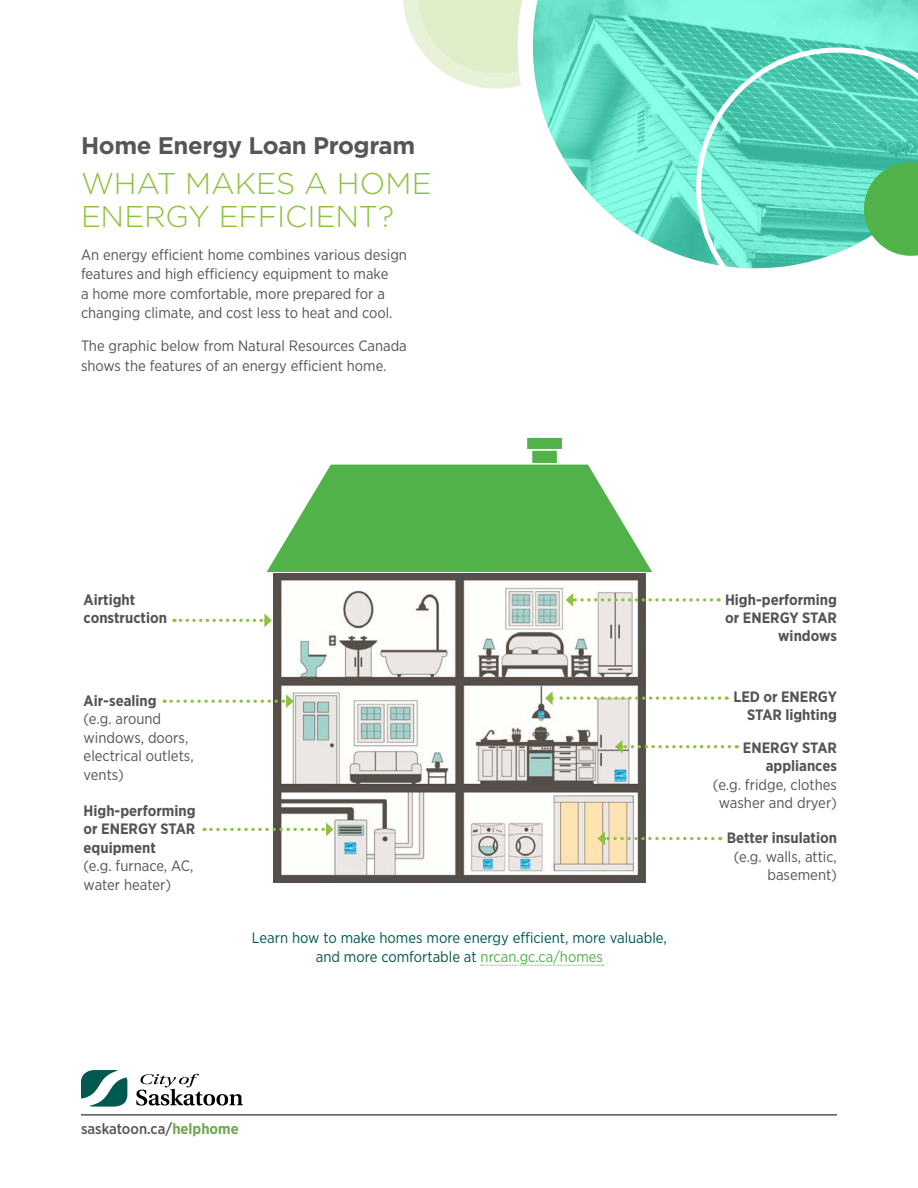
<style>
.page{position:relative;width:918px;height:1188px;background:#fff}
.page>*{position:absolute;margin:0;border:0;box-sizing:border-box;transform-origin:0 0}
.t1{font:300 30px/33px "Gotham";letter-spacing:-.005em;color:#8ec13f}
.t2{font:700 24px "Gotham";letter-spacing:-.02em;color:#54565a}
.t3{font:15px/18.5px "Gotham Narrow";color:#545456}
.t4{font:700 15px/18.5px "Gotham Narrow";color:#545456;text-align:right}
.t5{font:15px/19.5px "Gotham Narrow";color:#00594e;text-align:center}
.t6{font:500 15px "Gotham Narrow";color:#54565a}
.s1{color:#50b248}
.s2{font-weight:700;color:#71a850}
</style>
<div class="page">
<svg style="left:81px;top:1070px;width:46px;height:37px"></svg>
<svg style="left:136px;top:1074px;width:107px;height:32px"></svg>
<hr style="left:81px;top:1115px;width:756px;height:1px;background:#000">
<svg style="left:403px;top:0;width:115px;height:89px"></svg>
<svg style="left:518px;top:0;width:400px;height:254px"></svg>
<svg style="left:677px;top:29px;width:241px;height:240px;background:#66d5b8"></svg>
<svg style="left:481px;top:965px;width:123px;height:1px"></svg>
<div style="left:531px;top:449px;width:27px;height:24px;background:#50b248;border:2px solid #fff"></div>
<div style="left:526px;top:436px;width:38px;height:15px;background:#50b248;border:2px solid #fff"></div>
<svg style="left:266px;top:462px;width:386px;height:112px"></svg>
<img style="left:273px;top:574px;width:372px;height:308px">
<svg style="left:566px;top:593px;width:146px;height:14px"></svg>
<svg style="left:181px;top:613px;width:91px;height:14px"></svg>
<svg style="left:171px;top:694px;width:123px;height:14px"></svg>
<svg style="left:211px;top:823px;width:123px;height:13px"></svg>
<svg style="left:545px;top:691px;width:174px;height:14px"></svg>
<svg style="left:615px;top:740px;width:114px;height:14px"></svg>
<svg style="left:598px;top:832px;width:115px;height:13px"></svg>
<p class="t2" style="left:81px;top:130px;width:336px">Home Energy Loan Program</p>
<p class="t1" style="left:81px;top:166px;width:352px">WHAT MAKES A HOME<br>ENERGY EFFICIENT?</p>
<p class="t3" style="left:81px;top:245px;width:328px;line-height:19.5px">An energy efficient home combines various design features and high efficiency equipment to make<br>a home more comfortable, more prepared for a changing climate, and cost less to heat and cool.</p>
<p class="t3" style="left:81px;top:336px;width:327px;line-height:19.5px">The graphic below from Natural Resources Canada shows the features of an energy efficient home.</p>
<p class="t4" style="left:84px;top:590px;width:85px;text-align:left">Airtight construction</p>
<p class="t4" style="left:84px;top:691px;width:74px">Air-sealing</p>
<p class="t3" style="left:84px;top:710px;width:112px">(e.g. around windows, doors, electrical outlets, vents)</p>
<p class="t4" style="left:84px;top:801px;width:113px;text-align:justify">High-performing or ENERGY STAR equipment</p>
<p class="t3" style="left:84px;top:856px;width:111px">(e.g. furnace, AC, water heater)</p>
<p class="t5" style="left:252px;top:927px;width:416px">Learn how to make homes more energy efficient, more valuable, and more comfortable at <span class="s1">nrcan.gc.ca/homes</span></p>
<p class="t4" style="left:725px;top:590px;width:113px">High-performing or ENERGY STAR windows</p>
<p class="t4" style="left:733px;top:687px;width:105px">LED or ENERGY<br>STAR lighting</p>
<p class="t4" style="left:743px;top:738px;width:96px">ENERGY STAR appliances</p>
<p class="t3" style="left:713px;top:775px;width:126px;text-align:center">(e.g. fridge, clothes washer and dryer)</p>
<p class="t4" style="left:727px;top:829px;width:112px">Better insulation</p>
<p class="t3" style="left:734px;top:847px;width:105px;text-align:right">(e.g. walls, attic, basement)</p>
<p class="t6" style="left:81px;top:1119px;width:159px">saskatoon.ca/<span class="s2">helphome</span></p>
</div>
